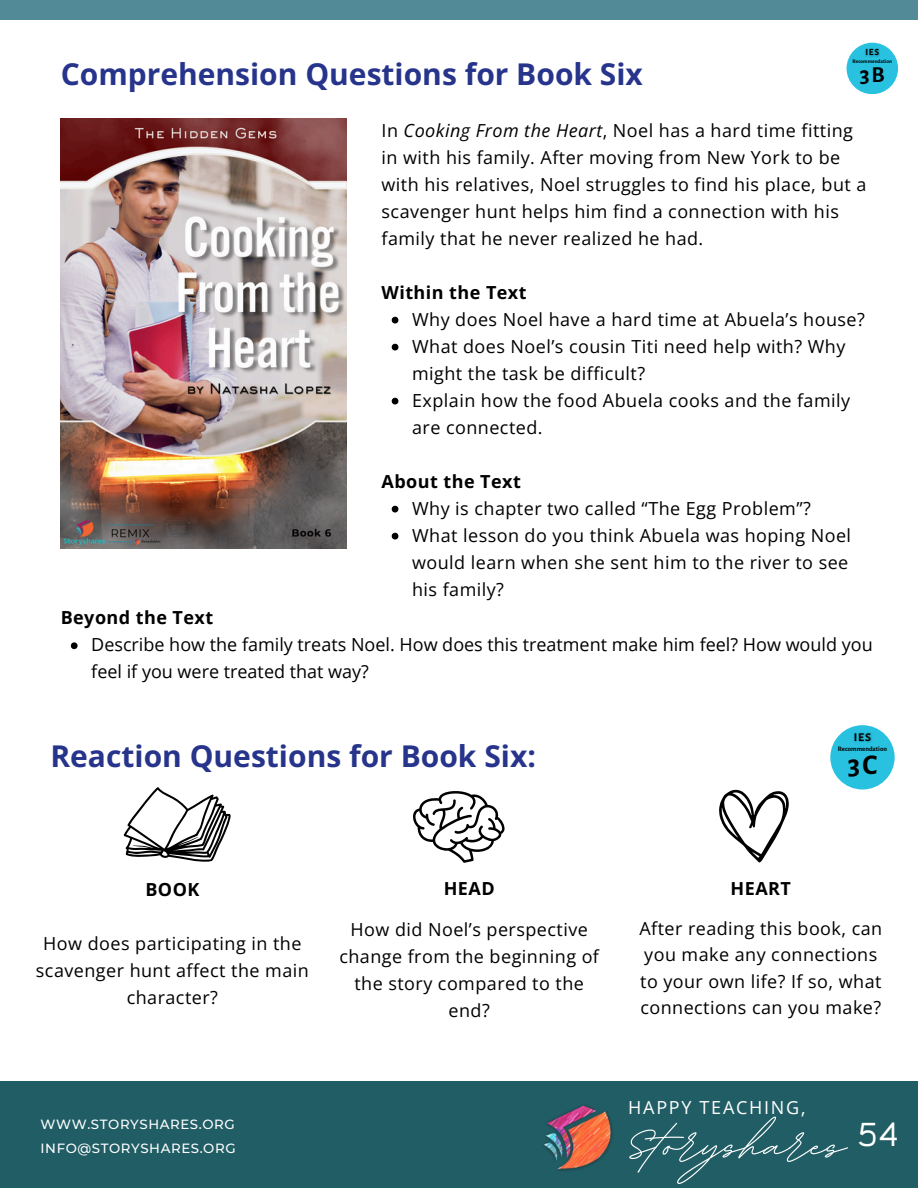
<style>
.page{position:relative;width:918px;height:1188px;background:#fff}
.page>*{position:absolute;margin:0;border:0;box-sizing:border-box;transform-origin:0 0}
.t1{font:700 73.2px "BD Script";color:#fff}
.t2{font:33.9px "Anka Coder r";color:#fff}
.t3{font:700 30px "Open Sans";color:#27348b}
.t4{font:700 28.65px "Alegreya Sans";color:#000}
.t5{font:700 22.95px "Alegreya Sans";color:#000}
.t6{font:18px/27px "Open Sans";letter-spacing:.025em;color:#000}
.t7{font:18px/27px "Open Sans";color:#000}
.t8{font:700 18px "Open Sans";letter-spacing:.025em;color:#000}
.t9{font:18px "Open Sans";letter-spacing:.095em;color:#fff}
.t10{font:500 13.35px "Montserrat";letter-spacing:.045em;color:#fff}
.t11{font:700 12px "Alegreya Sans";color:#000}
.t12{font:700 9.6px "Alegreya Sans";color:#000}
.t13{font:700 6.9px "Alegreya Sans";color:#000}
.t14{font:700 5.4px "Alegreya Sans";color:#000}
.s1{font-style:italic}
</style>
<div class="page">
<div style="left:0;top:0;width:918px;height:20px;background:#528a98"></div>
<div style="left:0;top:1082px;width:918px;height:106px;background:#215d65"></div>
<img style="left:543px;top:1105px;width:69px;height:66px">
<svg style="left:392px;top:317px;width:6px;height:7px"></svg>
<svg style="left:392px;top:344px;width:6px;height:7px"></svg>
<svg style="left:392px;top:398px;width:6px;height:7px"></svg>
<svg style="left:392px;top:506px;width:6px;height:7px"></svg>
<svg style="left:392px;top:533px;width:6px;height:7px"></svg>
<svg style="left:71px;top:642px;width:7px;height:7px"></svg>
<div style="left:847px;top:43px;width:51px;height:51px;background:#28c1e0;border-radius:50%"></div>
<img style="left:865px;top:49px;width:15px;height:8px">
<div style="left:830px;top:725px;width:65px;height:65px;background:#28c1e0;border-radius:50%"></div>
<img style="left:854px;top:733px;width:18px;height:10px">
<img style="left:60px;top:119px;width:286px;height:430px">
<svg style="left:123px;top:787px;width:108px;height:75px"></svg>
<svg style="left:413px;top:791px;width:92px;height:72px"></svg>
<svg style="left:719px;top:790px;width:70px;height:73px"></svg>
<p class="t12" style="left:865px;top:48px;width:15px">IES</p>
<h2 class="t14" style="left:853px;top:59px;width:41px">Recommendation</h2>
<h3 class="t5" style="left:860px;top:64px;width:26px">3B</h3>
<h2 class="t3" style="left:61px;top:53px;width:584px">Comprehension Questions for Book Six</h2>
<h3 class="t6" style="left:382px;top:116px;width:486px">In <span class="s1">Cooking From the Heart</span>, Noel has a hard time fitting in with his family. After moving from New York to be with his relatives, Noel struggles to find his place, but a scavenger hunt helps him find a connection with his family that he never realized he had.</h3>
<p class="t8" style="left:382px;top:280px;width:147px">Within the Text</p>
<p class="t6" style="left:412px;top:305px;width:454px">Why does Noel have a hard time at Abuela’s house?</p>
<h6 class="t6" style="left:412px;top:332px;width:435px">What does Noel’s cousin Titi need help with? Why might the task be difficult?</h6>
<p class="t6" style="left:412px;top:386px;width:440px">Explain how the food Abuela cooks and the family are connected.</p>
<p class="t8" style="left:382px;top:469px;width:141px">About the Text</p>
<p class="t6" style="left:412px;top:494px;width:400px">Why is chapter two called “The Egg Problem”?</p>
<h6 class="t6" style="left:412px;top:521px;width:440px">What lesson do you think Abuela was hoping Noel would learn when she sent him to the river to see his family?</h6>
<p class="t8" style="left:61px;top:605px;width:154px">Beyond the Text</p>
<p class="t7" style="left:91px;top:631px;width:783px">Describe how the family treats Noel. How does this treatment make him feel? How would you feel if you were treated that way?</p>
<h6 class="t3" style="left:50px;top:735px;width:487px">Reaction Questions for Book Six:</h6>
<p class="t11" style="left:854px;top:731px;width:19px">IES</p>
<p class="t13" style="left:838px;top:745px;width:51px">Recommendation</p>
<h4 class="t4" style="left:848px;top:751px;width:31px">3C</h4>
<p class="t8" style="left:145px;top:877px;width:56px">BOOK</p>
<p class="t6" style="left:36px;top:930px;width:274px;text-align:center">How does participating in the scavenger hunt affect the main character?</p>
<p class="t8" style="left:444px;top:876px;width:52px">HEAD</p>
<p class="t6" style="left:339px;top:915px;width:261px;text-align:center">How did Noel’s perspective change from the beginning of the story compared to the end?</p>
<h1 class="t8" style="left:731px;top:876px;width:62px">HEART</h1>
<h5 class="t6" style="left:639px;top:915px;width:244px;line-height:26.2px">After reading this book, can you make any connections to your own life? If so, what connections can you make?</h5>
<h4 class="t10" style="left:41px;top:1116px;width:196px">WWW.STORYSHARES.ORG</h4>
<p class="t10" style="left:41px;top:1141px;width:197px">INFO@STORYSHARES.ORG</p>
<p class="t9" style="left:628px;top:1095px;width:179px">HAPPY TEACHING,</p>
<p class="t1" style="left:627px;top:1096px;width:220px">Storyshares</p>
<p class="t2" style="left:857px;top:1116px;width:42px">54</p>
</div>
